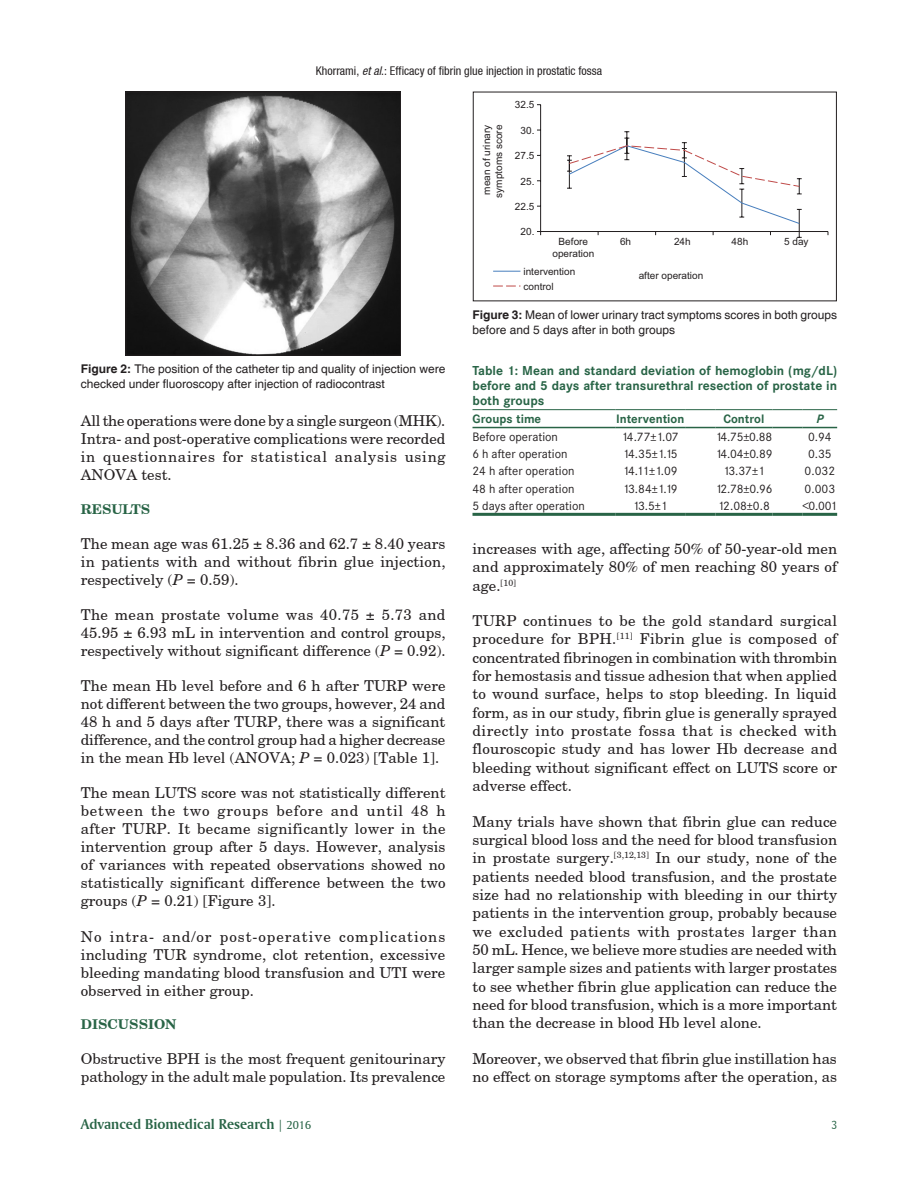
<style>
.page{position:relative;width:918px;height:1188px;background:#fff}
.page>*{position:absolute;margin:0;border:0;box-sizing:border-box;transform-origin:0 0}
.TX{font:15px/18.3px "New Century Schoolbook";color:#231f20;text-align:justify}
.RF{font:15px "Amerigo BT Bold A";color:#286446}
.t1{font:700 13.5px "Century Schoolbook BT";color:#286446}
.TT{font:700 12.75px/15.3px "Corporate SBQ";color:#286446;text-align:justify}
.FGC{font:12px/15px "Helvetica";color:#231f20}
.TB{font:12px "Corporate SBQ";color:#231f20}
.t2{font:12px "Heavenetica Cond 5 SH";color:#231f20}
.TBL{font:12px "Corporate SBQ";color:#231f20}
.TCH{font:700 12px "Corporate SBQ";color:#286446}
.RF-2{font:12px "Bell Centennial BT Address";color:#286446}
.TCH-2{font:italic 700 12px "Corporate SBQ";color:#286446}
.t3{font:10.05px/12px "Arial";color:#231f20;text-align:center}
.s1{font-family:"Heavenetica Cond 5 Obl SH"}
.s2{font-weight:700}
.s3{font-family:"New Century Schlbk";font-style:italic}
.s4{font-family:"Amerigo BT Roman A";font-size:12px}
</style>
<div class="page">
<img style="left:128px;top:94px;width:271px;height:259px">
<div style="left:126px;top:92px;width:275px;height:263px;border:1px solid #231f20"></div>
<hr style="left:540px;top:105px;width:1px;height:127px;background:#231f20">
<hr style="left:541px;top:231px;width:287px;height:1px;background:#231f20">
<svg style="left:567px;top:131px;width:235px;height:107px"></svg>
<svg style="left:493px;top:271px;width:27px;height:1px"></svg>
<svg style="left:493px;top:286px;width:27px;height:1px"></svg>
<div style="left:473px;top:92px;width:364px;height:209px;border:1px solid #231f20"></div>
<hr style="left:472px;top:513px;width:113px;height:3px;background:#286446">
<hr style="left:585px;top:513px;width:30px;height:3px;background:#286446">
<hr style="left:615px;top:513px;width:70px;height:3px;background:#286446">
<hr style="left:685px;top:513px;width:30px;height:3px;background:#286446">
<hr style="left:715px;top:513px;width:57px;height:3px;background:#286446">
<hr style="left:772px;top:513px;width:31px;height:3px;background:#286446">
<hr style="left:803px;top:513px;width:34px;height:3px;background:#286446">
<hr style="left:472px;top:409px;width:113px;height:1px;background:#286446">
<hr style="left:585px;top:409px;width:30px;height:1px;background:#286446">
<hr style="left:615px;top:409px;width:70px;height:1px;background:#286446">
<hr style="left:685px;top:409px;width:30px;height:1px;background:#286446">
<hr style="left:715px;top:409px;width:57px;height:1px;background:#286446">
<hr style="left:772px;top:409px;width:31px;height:1px;background:#286446">
<hr style="left:803px;top:409px;width:34px;height:1px;background:#286446">
<hr style="left:472px;top:427px;width:113px;height:1px;background:#286446">
<hr style="left:585px;top:427px;width:30px;height:1px;background:#286446">
<hr style="left:615px;top:427px;width:70px;height:1px;background:#286446">
<hr style="left:685px;top:427px;width:30px;height:1px;background:#286446">
<hr style="left:715px;top:427px;width:57px;height:1px;background:#286446">
<hr style="left:772px;top:427px;width:31px;height:1px;background:#286446">
<hr style="left:803px;top:427px;width:34px;height:1px;background:#286446">
<p class="t2" style="left:316px;top:63px;width:288px">Khorrami, <span class="s1">et al</span>.: Efficacy of fibrin glue injection in prostatic fossa</p>
<p class="FGC" style="left:81px;top:362px;width:366px"><span class="s2">Figure 2:</span> The position of the catheter tip and quality of injection were checked under fluoroscopy after injection of radiocontrast</p>
<p class="TX" style="left:81px;top:411px;width:366px">All the operations were done by a single surgeon (MHK).<br>Intra‑ and post‑operative complications were recorded in questionnaires for statistical analysis using ANOVA test.</p>
<h1 class="t1" style="left:81px;top:500px;width:71px">RESULTS</h1>
<p class="TX" style="left:81px;top:534px;width:366px">The mean age was 61.25 ± 8.36 and 62.7 ± 8.40 years in patients with and without fibrin glue injection, respectively (<span class="s3">P</span> = 0.59).</p>
<p class="TX" style="left:81px;top:605px;width:366px">The mean prostate volume was 40.75 ± 5.73 and 45.95 ± 6.93 mL in intervention and control groups, respectively without significant difference (<span class="s3">P</span> = 0.92).</p>
<p class="TX" style="left:81px;top:676px;width:366px">The mean Hb level before and 6 h after TURP were not different between the two groups, however, 24 and 48 h and 5 days after TURP, there was a significant difference, and the control group had a higher decrease in the mean Hb level (ANOVA; <span class="s3">P</span> = 0.023) [Table 1].</p>
<p class="TX" style="left:81px;top:784px;width:366px">The mean LUTS score was not statistically different between the two groups before and until 48 h after TURP. It became significantly lower in the intervention group after 5 days. However, analysis of variances with repeated observations showed no statistically significant difference between the two groups (<span class="s3">P</span> = 0.21) [Figure 3].</p>
<p class="TX" style="left:81px;top:927px;width:366px">No intra‑ and/or post‑operative complications including TUR syndrome, clot retention, excessive bleeding mandating blood transfusion and UTI were observed in either group.</p>
<h1 class="t1" style="left:81px;top:1016px;width:97px">DISCUSSION</h1>
<p class="TX" style="left:81px;top:1049px;width:366px">Obstructive BPH is the most frequent genitourinary pathology in the adult male population. Its prevalence</p>
<p class="t3" style="left:481px;top:198px;width:74px;rotate:-90deg">mean of urinary symptoms score</p>
<p class="t3" style="left:515px;top:99px;width:21px">32.5</p>
<p class="t3" style="left:521px;top:124px;width:15px">30.</p>
<p class="t3" style="left:515px;top:150px;width:21px">27.5</p>
<p class="t3" style="left:521px;top:175px;width:15px">25.</p>
<p class="t3" style="left:515px;top:200px;width:21px">22.5</p>
<p class="t3" style="left:521px;top:226px;width:15px">20.</p>
<p class="t3" style="left:553px;top:236px;width:43px">Before operation</p>
<p class="t3" style="left:620px;top:236px;width:13px">6h</p>
<p class="t3" style="left:674px;top:236px;width:18px">24h</p>
<p class="t3" style="left:732px;top:236px;width:18px">48h</p>
<p class="t3" style="left:784px;top:236px;width:26px">5 day</p>
<p class="t3" style="left:524px;top:264px;width:53px;line-height:14.9px;text-align:left">intervention control</p>
<p class="FGC" style="left:472px;top:308px;width:366px"><span class="s2">Figure 3:</span> Mean of lower urinary tract symptoms scores in both groups before and 5 days after in both groups</p>
<p class="TT" style="left:472px;top:363px;width:366px">Table 1: Mean and standard deviation of hemoglobin (mg/dL) before and 5 days after transurethral resection of prostate in both groups</p>
<p class="TCH" style="left:472px;top:412px;width:70px">Groups time</p>
<p class="TCH" style="left:616px;top:412px;width:70px">Intervention</p>
<p class="TCH" style="left:723px;top:412px;width:42px">Control</p>
<p class="TCH-2" style="left:816px;top:412px;width:8px">P</p>
<p class="TB" style="left:472px;top:429px;width:87px">Before operation</p>
<p class="TB" style="left:622px;top:429px;width:59px">14.77±1.07</p>
<p class="TB" style="left:715px;top:429px;width:58px">14.75±0.88</p>
<p class="TB" style="left:808px;top:429px;width:25px">0.94</p>
<p class="TB" style="left:472px;top:447px;width:97px">6 h after operation</p>
<p class="TB" style="left:623px;top:447px;width:56px">14.35±1.15</p>
<p class="TB" style="left:715px;top:447px;width:59px">14.04±0.89</p>
<p class="TB" style="left:808px;top:447px;width:25px">0.35</p>
<p class="TB" style="left:472px;top:464px;width:103px">24 h after operation</p>
<p class="TB" style="left:623px;top:464px;width:56px">14.11±1.09</p>
<p class="TB" style="left:723px;top:464px;width:43px">13.37±1</p>
<p class="TB" style="left:805px;top:464px;width:32px">0.032</p>
<p class="TB" style="left:472px;top:481px;width:103px">48 h after operation</p>
<p class="TB" style="left:623px;top:481px;width:56px">13.84±1.19</p>
<p class="TB" style="left:715px;top:481px;width:59px">12.78±0.96</p>
<p class="TB" style="left:805px;top:481px;width:32px">0.003</p>
<p class="TBL" style="left:472px;top:499px;width:114px">5 days after operation</p>
<p class="TBL" style="left:633px;top:499px;width:36px">13.5±1</p>
<p class="TBL" style="left:718px;top:499px;width:53px">12.08±0.8</p>
<p class="TBL" style="left:803px;top:499px;width:36px">&lt;0.001</p>
<p class="t3" style="left:639px;top:270px;width:66px">after operation</p>
<p class="TX" style="left:472px;top:539px;width:366px">increases with age, affecting 50% of 50‑year‑old men and approximately 80% of men reaching 80 years of age.<sup>[10]</sup></p>
<p class="TX" style="left:472px;top:611px;width:366px">TURP continues to be the gold standard surgical procedure for BPH.<sup>[11]</sup> Fibrin glue is composed of concentrated fibrinogen in combination with thrombin for hemostasis and tissue adhesion that when applied to wound surface, helps to stop bleeding. In liquid form, as in our study, fibrin glue is generally sprayed directly into prostate fossa that is checked with flouroscopic study and has lower Hb decrease and bleeding without significant effect on LUTS score or adverse effect.</p>
<p class="TX" style="left:472px;top:812px;width:366px">Many trials have shown that fibrin glue can reduce surgical blood loss and the need for blood transfusion in prostate surgery.<sup>[3,12,13]</sup> In our study, none of the patients needed blood transfusion, and the prostate size had no relationship with bleeding in our thirty patients in the intervention group, probably because we excluded patients with prostates larger than 50 mL. Hence, we believe more studies are needed with larger sample sizes and patients with larger prostates to see whether fibrin glue application can reduce the need for blood transfusion, which is a more important than the decrease in blood Hb level alone.</p>
<p class="TX" style="left:472px;top:1049px;width:366px">Moreover, we observed that fibrin glue instillation has no effect on storage symptoms after the operation, as</p>
<p class="RF" style="left:81px;top:1115px;width:232px">Advanced Biomedical Research <span class="s4">| 2016</span></p>
<p class="RF-2" style="left:832px;top:1118px;width:7px">3</p>
</div>
